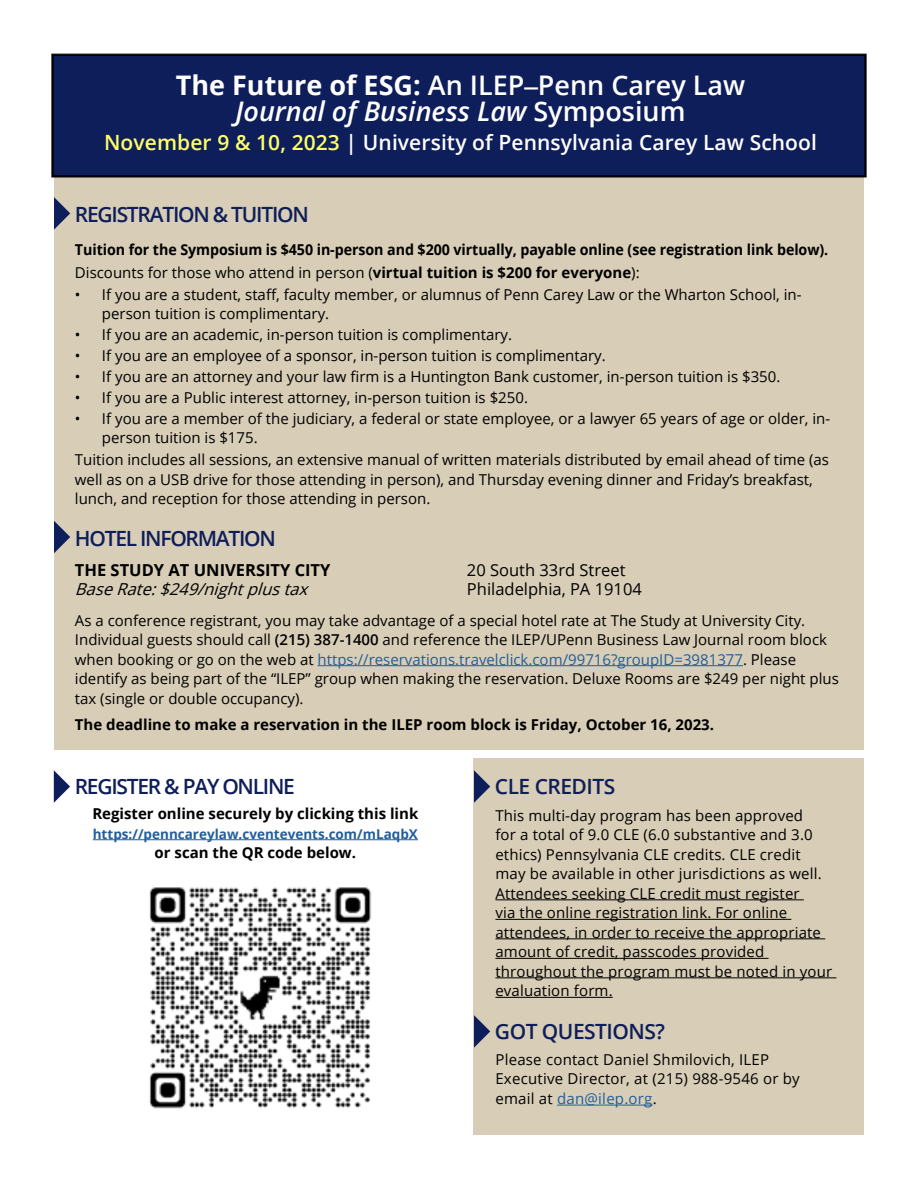
<style>
.page{position:relative;width:918px;height:1188px;background:#fff}
.page>*{position:absolute;margin:0;border:0;box-sizing:border-box;transform-origin:0 0}
.t1{font:600 27px/25.5px "Open Sans";color:#fff;text-align:center}
.t2{font:600 21px "Open Sans";letter-spacing:.005em;color:#fff}
.t3{font:600 21px "Open Sans";letter-spacing:-.06em;color:#0e1e5a}
.t4{font:600 21px "Open Sans";letter-spacing:-.025em;color:#0e1e5a}
.t5{font:16.5px/19.5px "Open Sans";color:#000}
.t6{font:italic 16.5px "Open Sans";color:#000}
.t7{font:700 16.5px "Open Sans";color:#000}
.t8{font:15px/19.5px "Open Sans";color:#000}
.t9{font:700 15px/22.2px "Open Sans";color:#000;scale:.95 1}
.t10{font:700 15px "Open Sans";color:#000}
.t11{font:700 13.5px "Open Sans";color:#215e9e}
.s1{font-weight:700}
.s2{font-family:"Garamond";font-weight:700}
.s3{font-style:italic}
.s4{color:#ffff68}
.s5{font-weight:400}
.s6{font-weight:600}
.s7{color:#215e9e}
</style>
<div class="page">
<div style="left:54px;top:177px;width:810px;height:573px;background:#d8cdb6"></div>
<svg style="left:54px;top:197px;width:16px;height:33px"></svg>
<svg style="left:54px;top:521px;width:16px;height:32px"></svg>
<div style="left:52px;top:54px;width:814px;height:123px;background:#0e1e5a"></div>
<div style="left:53px;top:55px;width:812px;height:121px;border:1px solid #000"></div>
<hr style="left:318px;top:665px;width:425px;height:1px;background:#215e9e">
<div style="left:473px;top:758px;width:391px;height:377px;background:#d8cdb6"></div>
<svg style="left:474px;top:770px;width:16px;height:33px"></svg>
<hr style="left:495px;top:899px;width:309px;height:1px;background:#000">
<hr style="left:495px;top:919px;width:296px;height:1px;background:#000">
<hr style="left:495px;top:938px;width:330px;height:1px;background:#000">
<hr style="left:495px;top:958px;width:274px;height:1px;background:#000">
<hr style="left:495px;top:977px;width:341px;height:1px;background:#000">
<hr style="left:495px;top:997px;width:118px;height:1px;background:#000">
<hr style="left:93px;top:839px;width:325px;height:1px;background:#215e9e">
<svg style="left:54px;top:770px;width:16px;height:33px"></svg>
<hr style="left:557px;top:1105px;width:96px;height:1px;background:#215e9e">
<svg style="left:474px;top:1015px;width:16px;height:33px"></svg>
<img style="left:149px;top:887px;width:223px;height:222px">
<h1 class="t1" style="left:176px;top:72px;width:571px"><span class="s1">The Future of ESG:</span> An ILEP<span class="s2">–</span>Penn Carey Law<br><span class="s3">Journal of Business Law</span> Symposium</h1>
<h2 class="t2" style="left:104px;top:128px;width:714px"><span class="s4">November 9 &amp; 10, 2023</span> | University of Pennsylvania Carey Law School</h2>
<h2 class="t3" style="left:75px;top:200px;width:235px">REGISTRATION &amp; TUITION</h2>
<p class="t9" style="left:75px;top:239px;width:795px">Tuition for the Symposium is $450 in-person and $200 virtually, payable online (see registration link below).<br><span class="s5">Discounts for those who attend in person (</span>virtual tuition is $200 for everyone<span class="s5">):</span></p>
<p class="t8" style="left:102px;top:284px;width:701px;text-indent:-27px">• If you are a student, staff, faculty member, or alumnus of Penn Carey Law or the Wharton School, in&shy;person tuition is complimentary.</p>
<p class="t8" style="left:75px;top:325px;width:439px">• If you are an academic, in-person tuition is complimentary.</p>
<p class="t8" style="left:75px;top:345px;width:532px">• If you are an employee of a sponsor, in-person tuition is complimentary.</p>
<p class="t8" style="left:75px;top:366px;width:707px">• If you are an attorney and your law firm is a Huntington Bank customer, in-person tuition is $350.</p>
<p class="t8" style="left:75px;top:387px;width:455px">• If you are a Public interest attorney, in-person tuition is $250.</p>
<p class="t8" style="left:102px;top:408px;width:730px;text-indent:-27px">• If you are a member of the judiciary, a federal or state employee, or a lawyer 65 years of age or older, in&shy;person tuition is $175.</p>
<p class="t8" style="left:75px;top:450px;width:756px">Tuition includes all sessions, an extensive manual of written materials distributed by email ahead of time (as well as on a USB drive for those attending in person), and Thursday evening dinner and Friday’s breakfast, lunch, and reception for those attending in person.</p>
<h2 class="t3" style="left:75px;top:524px;width:203px">HOTEL INFORMATION</h2>
<p class="t7" style="left:75px;top:558px;width:257px">THE STUDY AT UNIVERSITY CITY</p>
<p class="t6" style="left:75px;top:578px;width:240px">BaseRate:$249/nightplustax</p>
<p class="t5" style="left:467px;top:560px;width:176px">20 South 33rd Street<br>Philadelphia, PA 19104</p>
<p class="t8" style="left:75px;top:610px;width:765px">As a conference registrant, you may take advantage of a special hotel rate at The Study at University City.<br>Individual guests should call <span class="s6">(215) 387-1400</span> and reference the ILEP/UPenn Business Law Journal room block when booking or go on the web at <span class="s7">https://reservations.travelclick.com/99716?groupID=3981377</span>. Please identify as being part of the “ILEP” group when making the reservation. Deluxe Rooms are $249 per night plus tax (single or double occupancy).</p>
<p class="t10" style="left:75px;top:714px;width:641px">The deadline to make a reservation in the ILEP room block is Friday, October 16, 2023.</p>
<h2 class="t3" style="left:75px;top:772px;width:222px">REGISTER &amp; PAY ONLINE</h2>
<p class="t10" style="left:92px;top:803px;width:328px">Register online securely by clicking this link</p>
<p class="t11" style="left:93px;top:824px;width:327px">https://penncareylaw.cventevents.com/mLaqbX</p>
<p class="t10" style="left:155px;top:842px;width:203px">or scan the QR code below.</p>
<h2 class="t4" style="left:495px;top:772px;width:122px">CLE CREDITS</h2>
<p class="t8" style="left:495px;top:805px;width:338px">This multi-day program has been approved<br>for a total of 9.0 CLE (6.0 substantive and 3.0 ethics) Pennsylvania CLE credits. CLE credit may be available in other jurisdictions as well.<br>Attendees seeking CLE credit must register<br>via the online registration link. For online attendees, in order to receive the appropriate amount of credit, passcodes provided throughout the program must be noted in your evaluation form.</p>
<h2 class="t4" style="left:495px;top:1017px;width:171px">GOT QUESTIONS?</h2>
<p class="t8" style="left:495px;top:1049px;width:306px">Please contact Daniel Shmilovich, ILEP<br>Executive Director, at (215) 988-9546 or by email at <span class="s7">dan@ilep.org</span>.</p>
</div>
